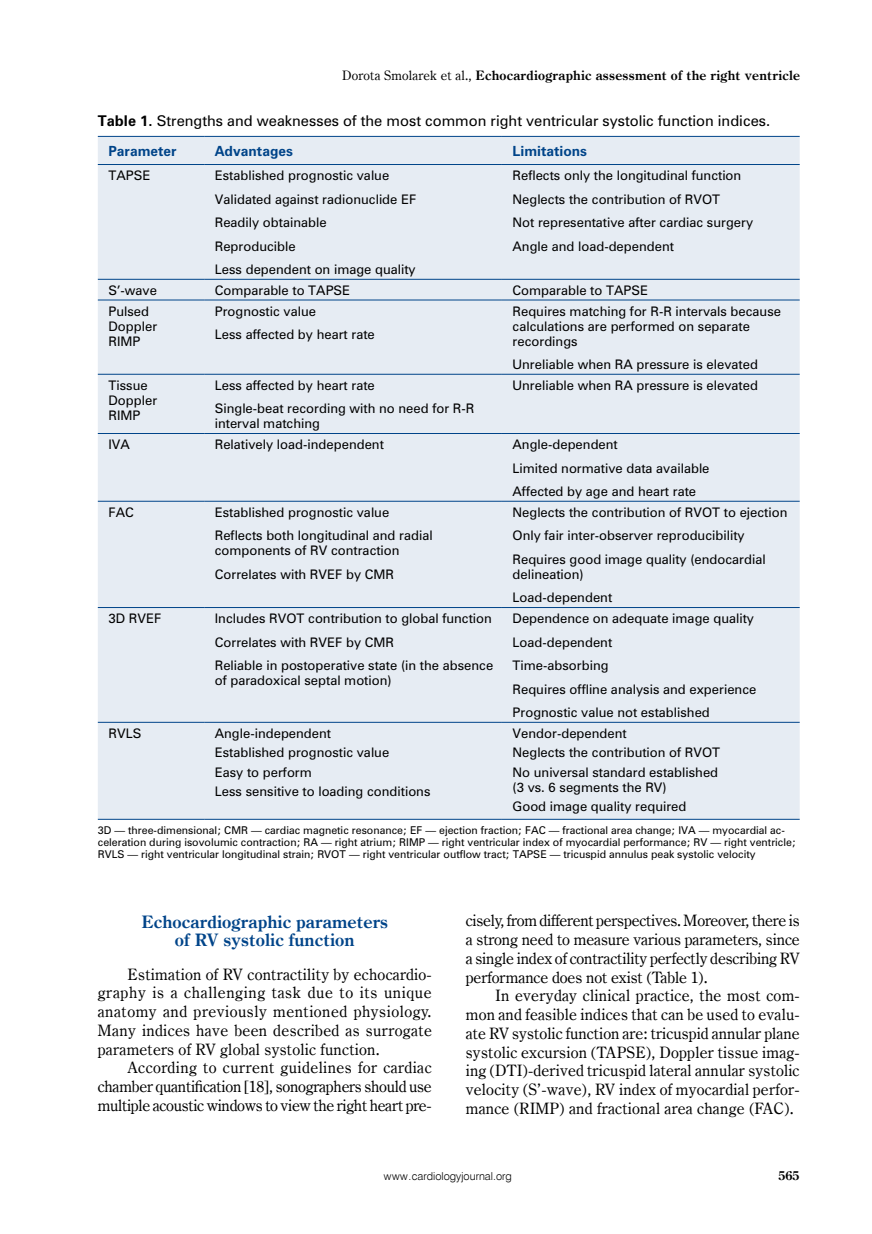
<style>
.page{position:relative;width:872px;height:1234px;background:#fff}
.page>*{position:absolute;margin:0;border:0;box-sizing:border-box;transform-origin:0 0}
.t1{font:700 17.25px/18.8px "Century Oldst EU";color:#004489;text-align:center}
.t2{font:15.75px/18.8px "Century Oldst EU";letter-spacing:-.005em;color:#000;text-align:justify}
.t3{font:13.5px "Zurich PL";color:#000}
.t4{font:700 13.05px "Century Oldst EU";letter-spacing:.015em;color:#000}
.t5{font:700 12.75px "Zurich PL";color:#004489}
.t6{font:700 12.75px "Century Oldst EU";color:#000}
.t7{font:12px/23.5px "Zurich PL";color:#000}
.t8{font:10.95px "Swis 721 Lt EU";color:#000}
.t9{font:9.75px/11.9px "Zurich PL";color:#000}
.s1{font-weight:400}
.s2{font-weight:700}
</style>
<div class="page">
<div style="left:98px;top:137px;width:701px;height:681px;background:#e6ecf3"></div>
<hr style="left:98px;top:818px;width:106px;height:1px;background:#004489">
<hr style="left:204px;top:818px;width:298px;height:1px;background:#004489">
<hr style="left:502px;top:818px;width:297px;height:1px;background:#004489">
<hr style="left:98px;top:136px;width:106px;height:1px;background:#004489">
<hr style="left:204px;top:136px;width:298px;height:1px;background:#004489">
<hr style="left:502px;top:136px;width:297px;height:1px;background:#004489">
<hr style="left:98px;top:164px;width:106px;height:1px;background:#004489">
<hr style="left:204px;top:164px;width:298px;height:1px;background:#004489">
<hr style="left:502px;top:164px;width:297px;height:1px;background:#004489">
<hr style="left:98px;top:279px;width:106px;height:1px;background:#004489">
<hr style="left:204px;top:279px;width:298px;height:1px;background:#004489">
<hr style="left:502px;top:279px;width:297px;height:1px;background:#004489">
<hr style="left:98px;top:299px;width:106px;height:1px;background:#004489">
<hr style="left:204px;top:299px;width:298px;height:1px;background:#004489">
<hr style="left:502px;top:299px;width:297px;height:1px;background:#004489">
<hr style="left:98px;top:374px;width:106px;height:1px;background:#004489">
<hr style="left:204px;top:374px;width:298px;height:1px;background:#004489">
<hr style="left:502px;top:374px;width:297px;height:1px;background:#004489">
<hr style="left:98px;top:433px;width:106px;height:1px;background:#004489">
<hr style="left:204px;top:433px;width:298px;height:1px;background:#004489">
<hr style="left:502px;top:433px;width:297px;height:1px;background:#004489">
<hr style="left:98px;top:501px;width:106px;height:1px;background:#004489">
<hr style="left:204px;top:501px;width:298px;height:1px;background:#004489">
<hr style="left:502px;top:501px;width:297px;height:1px;background:#004489">
<hr style="left:98px;top:607px;width:106px;height:1px;background:#004489">
<hr style="left:204px;top:607px;width:298px;height:1px;background:#004489">
<hr style="left:502px;top:607px;width:297px;height:1px;background:#004489">
<hr style="left:98px;top:721px;width:106px;height:1px;background:#004489">
<hr style="left:204px;top:721px;width:298px;height:1px;background:#004489">
<hr style="left:502px;top:721px;width:297px;height:1px;background:#004489">
<p class="t4" style="left:342px;top:67px;width:459px"><span class="s1">Dorota Smolarek et al.,</span> Echocardiographic assessment of the right ventricle</p>
<p class="t3" style="left:98px;top:111px;width:674px"><span class="s2">Table 1.</span> Strengths and weaknesses of the most common right ventricular systolic function indices.</p>
<p class="t5" style="left:108px;top:142px;width:70px">Parameter</p>
<p class="t5" style="left:215px;top:142px;width:80px">Advantages</p>
<p class="t5" style="left:512px;top:142px;width:76px">Limitations</p>
<p class="t7" style="left:108px;top:163px;width:43px">TAPSE</p>
<p class="t7" style="left:215px;top:163px;width:203px">Established prognostic value<br>Validated against radionuclide EF<br>Readily obtainable<br>Reproducible<br>Less dependent on image quality</p>
<p class="t7" style="left:512px;top:163px;width:242px">Reflects only the longitudinal function Neglects the contribution of RVOT<br>Not representative after cardiac surgery Angle and load-dependent</p>
<p class="t7" style="left:108px;top:278px;width:50px">S’-wave</p>
<p class="t7" style="left:215px;top:278px;width:137px">Comparable to TAPSE</p>
<p class="t7" style="left:512px;top:278px;width:137px">Comparable to TAPSE</p>
<p class="t7" style="left:108px;top:303px;width:50px;line-height:15px">Pulsed<br>Doppler<br>RIMP</p>
<p class="t7" style="left:215px;top:299px;width:161px">Prognostic value<br>Less affected by heart rate</p>
<p class="t7" style="left:512px;top:303px;width:270px;line-height:15px">Requires matching for R-R intervals because calculations are performed on separate recordings</p>
<p class="t7" style="left:512px;top:352px;width:247px">Unreliable when RA pressure is elevated</p>
<p class="t7" style="left:108px;top:377px;width:50px;line-height:15px">Tissue<br>Doppler<br>RIMP</p>
<p class="t7" style="left:215px;top:373px;width:261px">Less affected by heart rate<br>Single-beat recording with no need for R-R</p>
<p class="t7" style="left:215px;top:412px;width:107px">interval matching</p>
<p class="t7" style="left:512px;top:373px;width:247px">Unreliable when RA pressure is elevated</p>
<p class="t7" style="left:108px;top:432px;width:23px">IVA</p>
<p class="t7" style="left:215px;top:432px;width:171px">Relatively load-independent</p>
<p class="t7" style="left:512px;top:432px;width:198px">Angle-dependent<br>Limited normative data available<br>Affected by age and heart rate</p>
<p class="t7" style="left:108px;top:500px;width:27px">FAC</p>
<p class="t7" style="left:215px;top:500px;width:219px">Established prognostic value<br>Reflects both longitudinal and radial</p>
<p class="t7" style="left:215px;top:538px;width:186px">components of RV contraction<br>Correlates with RVEF by CMR</p>
<p class="t7" style="left:512px;top:500px;width:276px">Neglects the contribution of RVOT to ejection<br>Only fair inter-observer reproducibility<br>Requires good image quality (endocardial</p>
<p class="t7" style="left:512px;top:562px;width:101px">delineation)<br>Load-dependent</p>
<p class="t7" style="left:108px;top:606px;width:54px">3D RVEF</p>
<p class="t7" style="left:215px;top:606px;width:280px">Includes RVOT contribution to global function<br>Correlates with RVEF by CMR<br>Reliable in postoperative state (in the absence</p>
<p class="t7" style="left:215px;top:668px;width:178px">of paradoxical septal motion)</p>
<p class="t7" style="left:512px;top:606px;width:245px">Dependence on adequate image quality<br>Load-dependent<br>Time-absorbing<br>Requires offline analysis and experience<br>Prognostic value not established</p>
<p class="t7" style="left:108px;top:721px;width:34px">RVLS</p>
<p class="t7" style="left:215px;top:723px;width:217px;line-height:19.2px">Angle-independent<br>Established prognostic value<br>Easy to perform<br>Less sensitive to loading conditions</p>
<p class="t7" style="left:512px;top:723px;width:209px;line-height:19.2px">Vendor-dependent<br>Neglects the contribution of RVOT<br>No universal standard established</p>
<p class="t7" style="left:512px;top:777px;width:175px;line-height:19.2px">(3 vs. 6 segments the RV)<br>Good image quality required</p>
<p class="t9" style="left:98px;top:824px;width:699px">3D — three-dimensional; CMR — cardiac magnetic resonance; EF — ejection fraction; FAC — fractional area change; IVA — myocardial ac&shy;celeration during isovolumic contraction; RA — right atrium; RIMP — right ventricular index of myocardial performance; RV — right ventricle;<br>RVLS — right ventricular longitudinal strain; RVOT — right ventricular outflow tract; TAPSE — tricuspid annulus peak systolic velocity</p>
<h1 class="t1" style="left:141px;top:912px;width:248px">Echocardiographic parameters of RV systolic function</h1>
<h2 class="t2" style="left:98px;top:964px;width:335px;text-indent:30px">Estimation of RV contractility by echocardio&shy;graphy is a challenging task due to its unique anatomy and previously mentioned physiology.<br>Many indices have been described as surrogate parameters of RV global systolic function.</h2>
<h2 class="t2" style="left:98px;top:1058px;width:335px;text-indent:30px">According to current guidelines for cardiac chamber quantification [18], sonographers should use multiple acoustic windows to view the right heart pre-</h2>
<h2 class="t2" style="left:466px;top:911px;width:335px">cisely, from different perspectives. Moreover, there is a strong need to measure various parameters, since a single index of contractility perfectly describing RV performance does not exist (Table 1).</h2>
<p class="t2" style="left:466px;top:986px;width:335px;text-indent:30px">In everyday clinical practice, the most com&shy;mon and feasible indices that can be used to evalu&shy;ate RV systolic function are: tricuspid annular plane systolic excursion (TAPSE), Doppler tissue imag&shy;ing (DTI)-derived tricuspid lateral annular systolic velocity (S’-wave), RV index of myocardial perfor&shy;mance (RIMP) and fractional area change (FAC).</p>
<p class="t8" style="left:384px;top:1169px;width:129px">www.cardiologyjournal.org</p>
<p class="t6" style="left:778px;top:1167px;width:23px">565</p>
</div>
